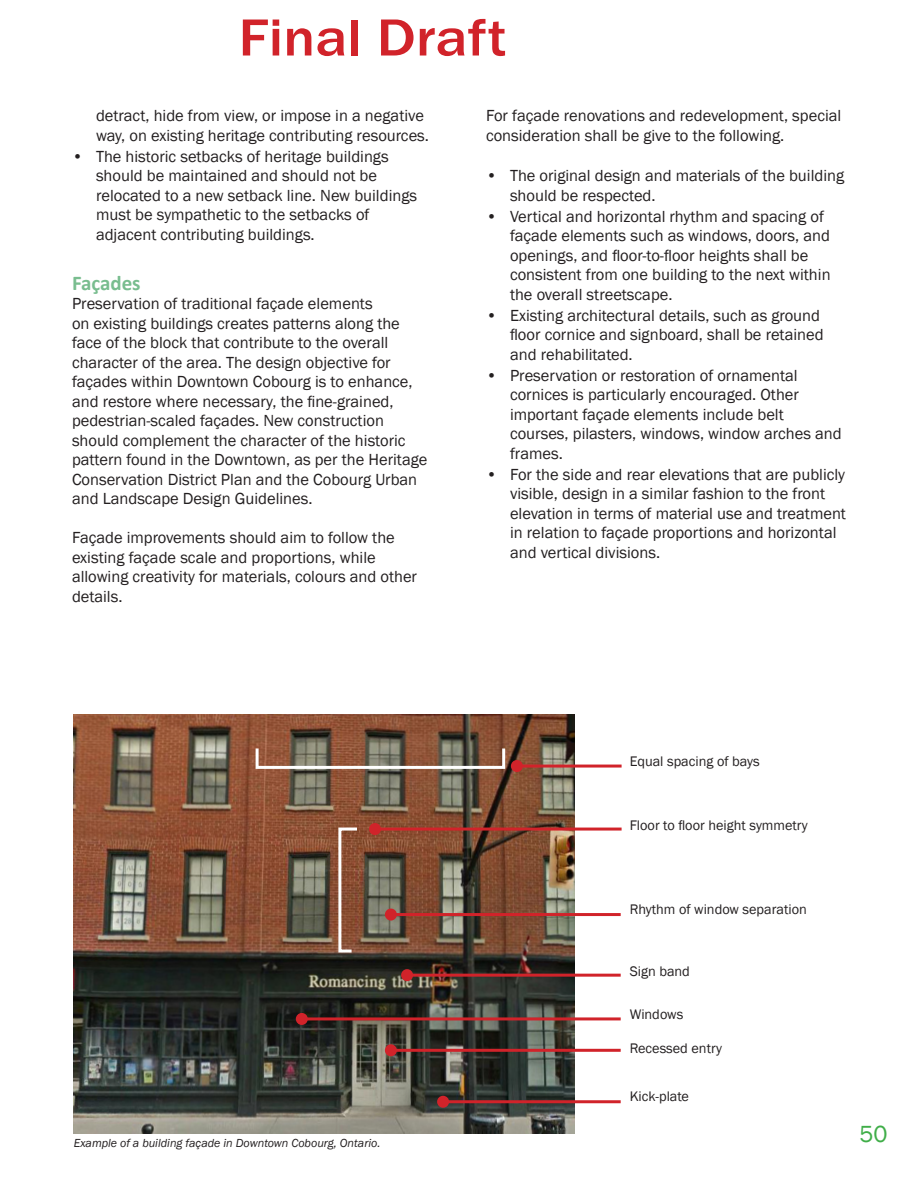
<style>
.page{position:relative;width:918px;height:1188px;background:#fff}
.page>*{position:absolute;margin:0;border:0;box-sizing:border-box;transform-origin:0 0}
.t1{font:500 54px "Franklin Gothic";color:#d1232a;scale:1.1 1}
.t2{font:24px "Franklin Gothic";color:#40ae49}
.Title_3{font:700 21px "Calibri";color:#79bd8f}
.C_-_Text{font:16.5px/19.5px "Franklin Gothic";color:#231f20}
.Text_2{font:14.25px "Franklin Gothic";color:#231f20}
.Caption_Text{font:italic 12px "Franklin Gothic";color:#231f20}
</style>
<div class="page">
<img style="left:74px;top:714px;width:500px;height:420px">
<hr style="left:443px;top:1100px;width:178px;height:3px;background:#d1232a">
<div style="left:437px;top:1096px;width:12px;height:12px;background:#d1232a;border-radius:50%"></div>
<hr style="left:391px;top:1049px;width:230px;height:3px;background:#d1232a">
<div style="left:385px;top:1044px;width:12px;height:12px;background:#d1232a;border-radius:50%"></div>
<hr style="left:302px;top:1017px;width:319px;height:3px;background:#d1232a">
<div style="left:296px;top:1013px;width:12px;height:12px;background:#d1232a;border-radius:50%"></div>
<hr style="left:407px;top:974px;width:214px;height:3px;background:#d1232a">
<div style="left:401px;top:969px;width:12px;height:12px;background:#d1232a;border-radius:50%"></div>
<hr style="left:391px;top:913px;width:230px;height:3px;background:#d1232a">
<div style="left:385px;top:909px;width:12px;height:12px;background:#d1232a;border-radius:50%"></div>
<hr style="left:375px;top:828px;width:247px;height:3px;background:#d1232a">
<div style="left:369px;top:823px;width:12px;height:12px;background:#d1232a;border-radius:50%"></div>
<hr style="left:517px;top:765px;width:105px;height:3px;background:#d1232a">
<div style="left:511px;top:760px;width:12px;height:12px;background:#d1232a;border-radius:50%"></div>
<svg style="left:337px;top:826px;width:23px;height:128px;background:#9a6952"></svg>
<div style="left:256px;top:747px;width:249px;height:22px;border:3px solid #fff"></div>
<h1 class="t1" style="left:238px;top:4px;width:245px">Final Draft</h1>
<p class="C_-_Text" style="left:96px;top:106px;width:335px">detract, hide from view, or impose in a negative way, on existing heritage contributing resources.</p>
<p class="C_-_Text" style="left:96px;top:147px;width:323px;text-indent:-24px">• The historic setbacks of heritage buildings should be maintained and should not be relocated to a new setback line. New buildings must be sympathetic to the setbacks of adjacent contributing buildings.</p>
<p class="Title_3" style="left:72px;top:270px;width:70px">Façades</p>
<p class="C_-_Text" style="left:72px;top:295px;width:302px">Preservation of traditional façade elements</p>
<p class="C_-_Text" style="left:72px;top:314px;width:329px">on existing buildings creates patterns along the</p>
<p class="C_-_Text" style="left:72px;top:334px;width:318px">face of the block that contribute to the overall</p>
<p class="C_-_Text" style="left:72px;top:353px;width:357px">character of the area. The design objective for façades within Downtown Cobourg is to enhance, and restore where necessary, the fine-grained, pedestrian-scaled façades. New construction should complement the character of the historic pattern found in the Downtown, as per the Heritage Conservation District Plan and the Cobourg Urban and Landscape Design Guidelines.</p>
<p class="C_-_Text" style="left:72px;top:529px;width:347px">Façade improvements should aim to follow the existing façade scale and proportions, while allowing creativity for materials, colours and other details.</p>
<p class="C_-_Text" style="left:486px;top:106px;width:357px">For façade renovations and redevelopment, special consideration shall be give to the following.</p>
<p class="C_-_Text" style="left:510px;top:166px;width:336px;text-indent:-24px">• The original design and materials of the building should be respected.</p>
<p class="C_-_Text" style="left:510px;top:207px;width:322px;text-indent:-24px">• Vertical and horizontal rhythm and spacing of façade elements such as windows, doors, and openings, and floor-to-floor heights shall be consistent from one building to the next within the overall streetscape.</p>
<p class="C_-_Text" style="left:510px;top:306px;width:315px;text-indent:-24px">• Existing architectural details, such as ground floor cornice and signboard, shall be retained and rehabilitated.</p>
<p class="C_-_Text" style="left:510px;top:366px;width:333px;text-indent:-24px">• Preservation or restoration of ornamental cornices is particularly encouraged. Other important façade elements include belt courses, pilasters, windows, window arches and frames.</p>
<p class="C_-_Text" style="left:510px;top:465px;width:338px;text-indent:-24px">• For the side and rear elevations that are publicly visible, design in a similar fashion to the front elevation in terms of material use and treatment in relation to façade proportions and horizontal and vertical divisions.</p>
<p class="Caption_Text" style="left:74px;top:1135px;width:308px">Example of a building façade in Downtown Cobourg, Ontario.</p>
<p class="Text_2" style="left:630px;top:752px;width:131px">Equal spacing of bays</p>
<p class="Text_2" style="left:630px;top:817px;width:180px">Floor to floor height symmetry</p>
<p class="Text_2" style="left:630px;top:901px;width:179px">Rhythm of window separation</p>
<p class="Text_2" style="left:630px;top:963px;width:62px">Sign band</p>
<p class="Text_2" style="left:630px;top:1005px;width:55px">Windows</p>
<p class="Text_2" style="left:630px;top:1039px;width:94px">Recessed entry</p>
<p class="Text_2" style="left:630px;top:1088px;width:61px">Kick-plate</p>
<h2 class="t2" style="left:860px;top:1119px;width:30px">50</h2>
</div>
